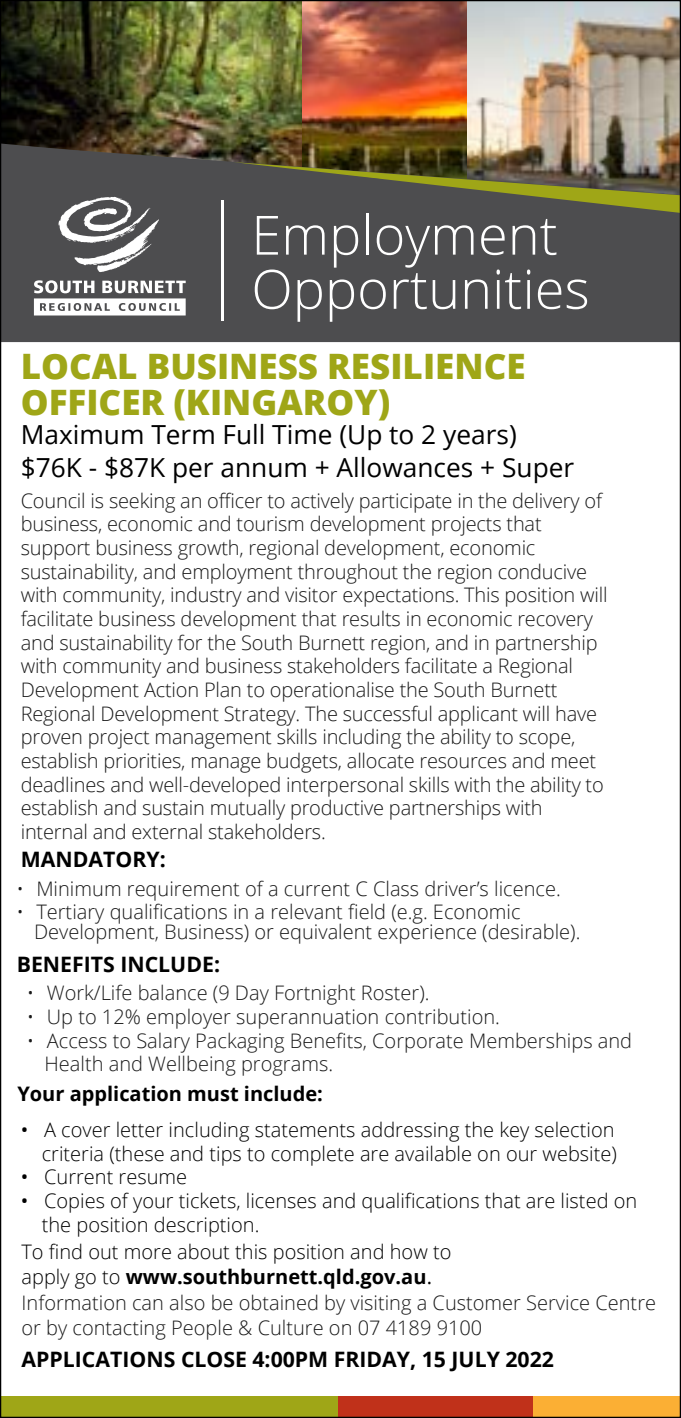
<style>
.page{position:relative;width:681px;height:1418px;background:#fff}
.page>*{position:absolute;margin:0;border:0;box-sizing:border-box;transform-origin:0 0}
.t1{font:300 54px/54px "Open Sans";color:#fff}
.t2{font:800 35px/36px "Open Sans";color:#9fa617}
.t3{font:26.25px/32.5px "Open Sans";color:#000}
.t4{font:700 21.25px "Open Sans";color:#000}
.t5{font:300 20px/23.8px "Open Sans";letter-spacing:-.01em;color:#1a1a1a}
.t6{font:300 20px/23.5px "Open Sans";color:#000;text-align:right}
.t7{font:700 20px "Open Sans";color:#000}
.s1{font-weight:400}
.s2{color:#000}
.s3{font-weight:700;color:#000}
.s4{font-weight:400;color:#000}
.s5{font-style:inherit}
</style>
<div class="page">
<div style="left:337px;top:1395px;width:196px;height:22px;background:#c0311a"></div>
<div style="left:533px;top:1395px;width:147px;height:22px;background:#fbaf34"></div>
<div style="left:0;top:1395px;width:337px;height:22px;background:#9fa617"></div>
<img style="left:2px;top:2px;width:301px;height:141px">
<img style="left:303px;top:2px;width:164px;height:141px">
<img style="left:467px;top:2px;width:211px;height:141px">
<div style="left:2px;top:272px;width:676px;height:70px;background:#4d4d4f"></div>
<svg style="left:34px;top:280px;width:152px;height:35px"></svg>
<hr style="left:221px;top:200px;width:2px;height:121px;background:#fff">
<svg style="left:2px;top:143px;width:676px;height:129px;background:#59574d"></svg>
<h1 class="t1" style="left:251px;top:206px;width:340px">Employment<br>Opportunities</h1>
<h2 class="t2" style="left:21px;top:346px;width:506px">LOCAL BUSINESS RESILIENCE<br>OFFICER (KINGAROY)</h2>
<h3 class="t3" style="left:21px;top:418px;width:554px">Maximum Term Full Time (Up to 2 years) $76K - $87K per annum + Allowances + Super</h3>
<p class="t5" style="left:21px;top:488px;width:588px">Council is seeking an officer to actively participate in the delivery of business, economic and tourism development projects that support business growth, regional development, economic sustainability, and employment throughout the region conducive with community, industry and visitor expectations. This position will facilitate business development that results in economic recovery and sustainability for the South Burnett region, and in partnership with community and business stakeholders facilitate a Regional Development Action Plan to operationalise the South Burnett Regional Development Strategy. The successful applicant will have proven project management skills including the ability to scope, establish priorities, manage budgets, allocate resources and meet deadlines and well-developed interpersonal skills with the ability to establish and sustain mutually productive partnerships with internal and external stakeholders.</p>
<p class="t4" style="left:21px;top:844px;width:146px">MANDATORY:</p>
<p class="t5" style="left:16px;top:876px;width:545px">• Minimum requirement of a current C Class driver’s licence.</p>
<p class="t5" style="left:34px;top:900px;width:547px;line-height:20px;text-indent:-18px">• Tertiary qualifications in a relevant field (e.g. Economic<br>Development, Business) or equivalent experience (desirable).</p>
<p class="t4" style="left:17px;top:949px;width:205px">BENEFITS INCLUDE:</p>
<p class="t5" style="left:27px;top:980px;width:404px">• Work/Life balance (9 Day Fortnight Roster).</p>
<p class="t5" style="left:27px;top:1004px;width:474px">• Up to 12% employer superannuation contribution.</p>
<p class="t5" style="left:44px;top:1027px;width:589px;text-indent:-18px">• Access to Salary Packaging Benefits, Corporate Memberships and<br>Health and Wellbeing programs.</p>
<p class="t7" style="left:17px;top:1079px;width:307px">Your application must include:</p>
<p class="t6" style="left:21px;top:1117px;width:597px"><span class="s1">•</span> A cover letter including statements addressing the key selection criteria (these and tips to complete are available on our website)</p>
<p class="t6" style="left:21px;top:1164px;width:168px"><span class="s1">•</span> Current resume</p>
<p class="t6" style="left:42px;top:1187px;width:596px;text-align:left;text-indent:-21px"><span class="s1">•</span> Copies of your tickets, licenses and qualifications that are listed on the position description.</p>
<p class="t5" style="left:21px;top:1238px;width:635px;line-height:25.5px"><span class="s2">To find out more about this position and how to<br>apply go to</span> <span class="s3">www.southburnett.qld.gov.au</span><span class="s4">.<br></span>Information can also be obtained by visiting a Customer Service Centre or by contacting People &amp; Culture on 07 4189 9100</p>
<p class="t4" style="left:21px;top:1344px;width:534px">APPLICATIONS CLOSE <span class="s5">4:00PM</span> FRIDAY, 15 JULY 2022</p>
</div>
